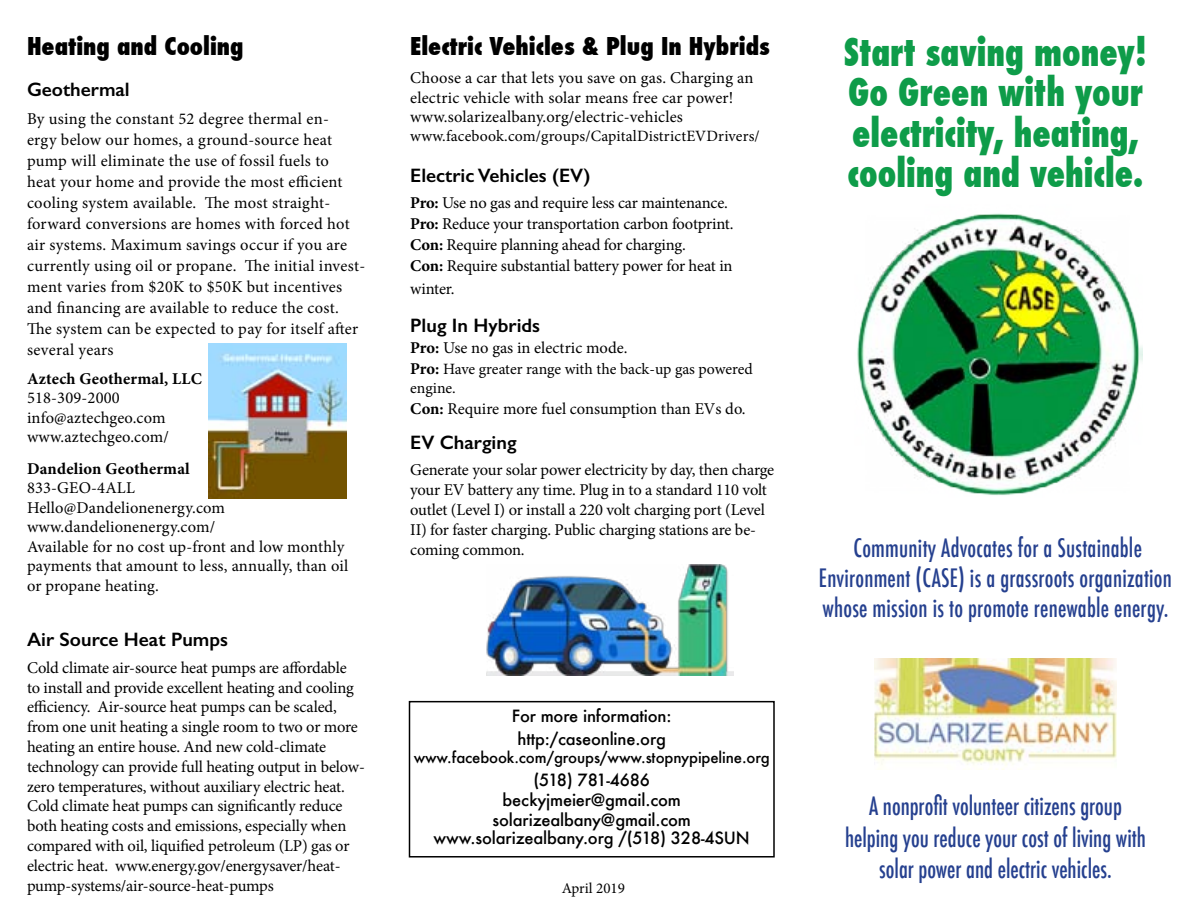
<style>
.page{position:relative;width:1188px;height:918px;background:#fff}
.page>*{position:absolute;margin:0;border:0;box-sizing:border-box;transform-origin:0 0}
.t1{font:800 condensed 37.8px/40.5px "Futura";color:#0e9c49;scale:.89 1}
.t2{font:500 condensed 24.75px/30px "Futura";letter-spacing:.01em;color:#25408f;text-align:center;scale:.91 1}
.t3{font:800 condensed 24px "Futura";color:#000}
.t4{font:600 19.5px "Gill Sans";color:#000}
.t5{font:16.5px/19.8px "Minion Pro";letter-spacing:-.005em;color:#000}
.t6{font:16.5px/21px "Minion Pro";letter-spacing:.015em;color:#000}
.t7{font:500 16.5px/20.1px "Futura";letter-spacing:-.01em;color:#000;text-align:center}
.t8{font:700 16.5px "Minion Pro";letter-spacing:.01em;color:#000}
.t9{font:15.75px/18.9px "Minion Pro";letter-spacing:.005em;color:#000}
.t10{font:500 15px "Futura";letter-spacing:-.01em;color:#000}
.t11{font:15px "Minion Pro";color:#000}
.s1{font-weight:700}
.s2{font-weight:700;font-size:16.5px}
</style>
<div class="page">
<div style="left:409px;top:701px;width:366px;height:157px;border:2px solid #000"></div>
<img style="left:874px;top:658px;width:243px;height:111px">
<img style="left:857px;top:213px;width:286px;height:283px">
<img style="left:486px;top:565px;width:247px;height:110px">
<img style="left:208px;top:344px;width:139px;height:155px">
<h3 class="t3" style="left:27px;top:30px;width:218px">Heating and Cooling</h3>
<p class="t4" style="left:27px;top:78px;width:104px">Geothermal</p>
<p class="t6" style="left:27px;top:108px;width:340px">By using the constant 52 degree thermal en-<br>ergy below our homes, a ground-source heat pump will eliminate the use of fossil fuels to<br>heat your home and provide the most efficient cooling system available. The most straight&shy;forward conversions are homes with forced hot air systems. Maximum savings occur if you are currently using oil or propane. The initial invest&shy;ment varies from $20K to $50K but incentives and financing are available to reduce the cost.<br>The system can be expected to pay for itself after several years</p>
<p class="t8" style="left:27px;top:367px;width:176px">Aztech Geothermal, LLC</p>
<p class="t5" style="left:27px;top:388px;width:143px">518-309-2000 info@aztechgeo.com www.aztechgeo.com/</p>
<p class="t8" style="left:27px;top:457px;width:164px">Dandelion Geothermal</p>
<p class="t5" style="left:27px;top:478px;width:323px">833-GEO-4ALL<br>Hello@Dandelionenergy.com www.dandelionenergy.com/<br>Available for no cost up-front and low monthly payments that amount to less, annually, than oil or propane heating.</p>
<p class="t4" style="left:27px;top:628px;width:202px">Air Source Heat Pumps</p>
<p class="t5" style="left:27px;top:658px;width:339px">Cold climate air-source heat pumps are affordable<br>to install and provide excellent heating and cooling efficiency. Air-source heat pumps can be scaled, from one unit heating a single room to two or more heating an entire house. And new cold-climate technology can provide full heating output in below&shy;zero temperatures, without auxiliary electric heat.<br>Cold climate heat pumps can significantly reduce both heating costs and emissions, especially when compared with oil, liquified petroleum (LP) gas or electric heat. www.energy.gov/energysaver/heat&shy;pump-systems/air-source-heat-pumps</p>
<h3 class="t3" style="left:410px;top:30px;width:361px">Electric Vehicles &amp; Plug In Hybrids</h3>
<p class="t5" style="left:410px;top:68px;width:345px">Choose a car that lets you save on gas. Charging an electric vehicle with solar means free car power! www.solarizealbany.org/electric-vehicles</p>
<p class="t9" style="left:410px;top:127px;width:351px">www.facebook.com/groups/CapitalDistrictEVDrivers/</p>
<p class="t4" style="left:410px;top:164px;width:182px">Electric Vehicles (EV)</p>
<p class="t5" style="left:410px;top:193px;width:325px;line-height:20.9px"><span class="s1">Pro:</span> Use no gas and require less car maintenance.<br><span class="s1">Pro:</span> Reduce your transportation carbon footprint.<br><span class="s1">Con:</span> Require planning ahead for charging.<br><span class="s1">Con:</span> Require substantial battery power for heat in</p>
<p class="t5" style="left:410px;top:279px;width:46px">winter.</p>
<p class="t4" style="left:410px;top:314px;width:131px">Plug In Hybrids</p>
<p class="t5" style="left:410px;top:338px;width:219px"><span class="s1">Pro:</span> Use no gas in electric mode.</p>
<p class="t9" style="left:410px;top:360px;width:344px"><span class="s2">Pro:</span> Have greater range with the back-up gas powered engine.</p>
<p class="t5" style="left:410px;top:399px;width:337px"><span class="s1">Con:</span> Require more fuel consumption than EVs do.</p>
<p class="t4" style="left:410px;top:431px;width:108px">EV Charging</p>
<p class="t5" style="left:410px;top:460px;width:366px">Generate your solar power electricity by day, then charge your EV battery any time. Plug in to a standard 110 volt outlet (Level I) or install a 220 volt charging port (Level II) for faster charging. Public charging stations are be&shy;coming common.</p>
<p class="t7" style="left:512px;top:704px;width:161px;line-height:22.8px">For more information: http:/caseonline.org</p>
<p class="t10" style="left:414px;top:747px;width:358px">www.facebook.com/groups/www.stopnypipeline.org</p>
<p class="t7" style="left:493px;top:769px;width:200px">(518) 781-4686 beckyjmeier@gmail.com solarizealbany@gmail.com</p>
<p class="t7" style="left:434px;top:827px;width:318px">www.solarizealbany.org /(518) 328-4SUN</p>
<p class="t11" style="left:562px;top:878px;width:65px">April 2019</p>
<h1 class="t1" style="left:844px;top:32px;width:342px">Start saving money!<br>Go Green with your electricity, heating, cooling and vehicle.</h1>
<h2 class="t2" style="left:819px;top:533px;width:389px">Community Advocates for a Sustainable<br>Environment (CASE) is a grassroots organization whose mission is to promote renewable energy.</h2>
<h2 class="t2" style="left:845px;top:791px;width:332px;line-height:31.5px">A nonprofit volunteer citizens group helping you reduce your cost of living with solar power and electric vehicles.</h2>
</div>
